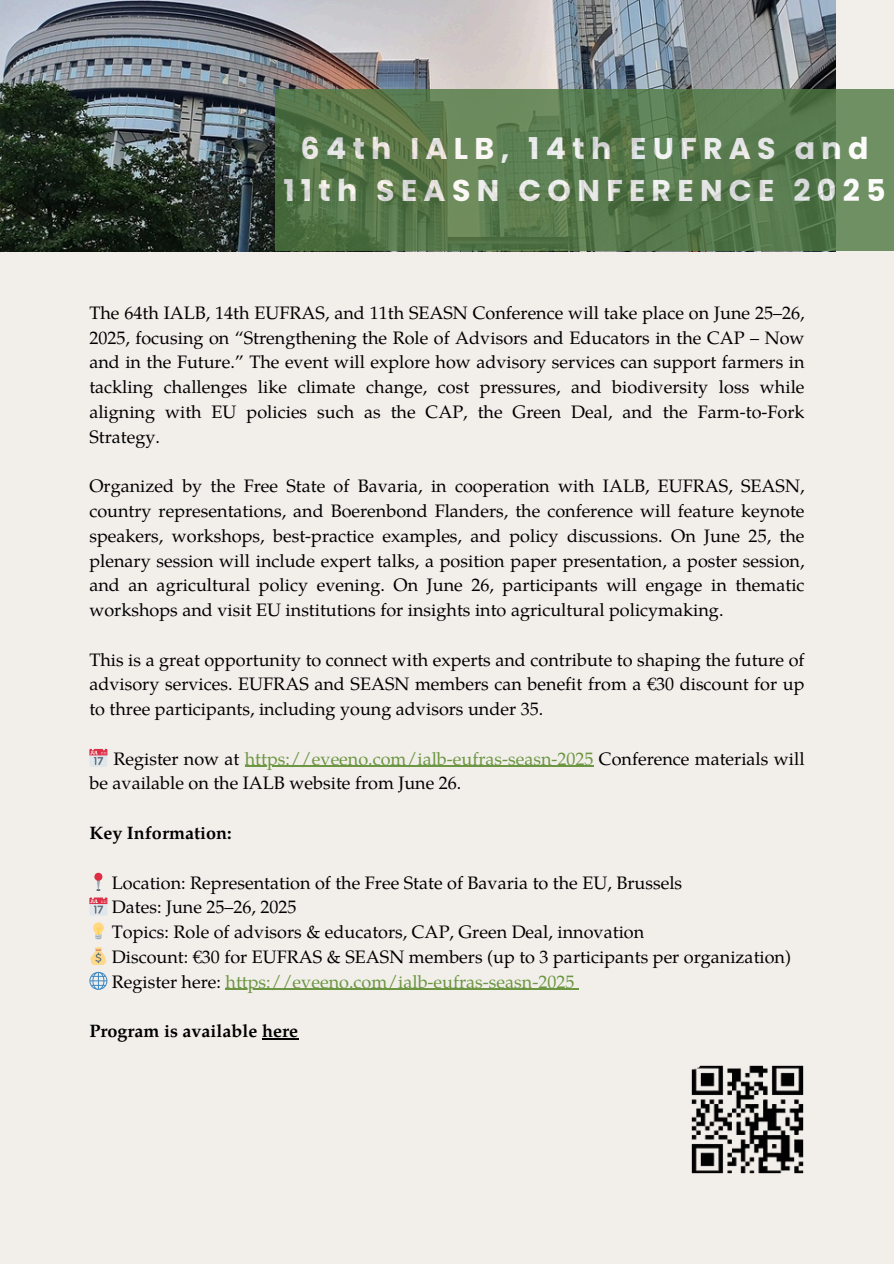
<style>
.page{position:relative;width:894px;height:1264px;background:#fff}
.page>*{position:absolute;margin:0;border:0;box-sizing:border-box;transform-origin:0 0}
.t1{font:700 30px/41.7px "Poppins";letter-spacing:.21em;color:#fff;text-align:center}
.t2{font:18px/24.8px "Te X Gyre Pagella";color:#000;text-align:justify}
.t3{font:18px "Te X Gyre Pagella";color:#6c9642}
.t4{font:700 18px "Te X Gyre Pagella";color:#000}
.s1{color:#000}
</style>
<div class="page">
<div style="left:0;top:0;width:893px;height:1263px;background:#f2efeb"></div>
<img style="left:0;top:0;width:835px;height:251px">
<svg style="left:275px;top:89px;width:618px;height:162px;background:#5a7b4e"></svg>
<svg style="left:89px;top:749px;width:18px;height:18px"></svg>
<hr style="left:245px;top:765px;width:348px;height:2px;background:#6c9642">
<svg style="left:94px;top:872px;width:8px;height:18px"></svg>
<svg style="left:89px;top:897px;width:18px;height:18px"></svg>
<svg style="left:93px;top:922px;width:11px;height:17px"></svg>
<svg style="left:90px;top:947px;width:16px;height:18px"></svg>
<svg style="left:89px;top:971px;width:18px;height:18px"></svg>
<hr style="left:225px;top:988px;width:349px;height:1px;background:#6c9642">
<hr style="left:262px;top:1038px;width:36px;height:1px;background:#000">
<img style="left:691px;top:1065px;width:112px;height:109px">
<h1 class="t1" style="left:283px;top:128px;width:603px">64th IALB, 14th EUFRAS and<br>11th SEASN CONFERENCE 2025</h1>
<p class="t2" style="left:89px;top:299px;width:716px">The 64th IALB, 14th EUFRAS, and 11th SEASN Conference will take place on June 25–26, 2025, focusing on “Strengthening the Role of Advisors and Educators in the CAP – Now and in the Future.” The event will explore how advisory services can support farmers in tackling challenges like climate change, cost pressures, and biodiversity loss while aligning with EU policies such as the CAP, the Green Deal, and the Farm-to-Fork Strategy.</p>
<p class="t2" style="left:89px;top:472px;width:716px">Organized by the Free State of Bavaria, in cooperation with IALB, EUFRAS, SEASN, country representations, and Boerenbond Flanders, the conference will feature keynote speakers, workshops, best-practice examples, and policy discussions. On June 25, the plenary session will include expert talks, a position paper presentation, a poster session, and an agricultural policy evening. On June 26, participants will engage in thematic workshops and visit EU institutions for insights into agricultural policymaking.</p>
<p class="t2" style="left:89px;top:646px;width:716px">This is a great opportunity to connect with experts and contribute to shaping the future of advisory services. EUFRAS and SEASN members can benefit from a €30 discount for up to three participants, including young advisors under 35.</p>
<p class="t3" style="left:113px;top:745px;width:692px"><span class="s1">Register now at</span> https://eveeno.com/ialb-eufras-seasn-2025 <span class="s1">Conference materials will</span></p>
<p class="t2" style="left:89px;top:769px;width:373px">be available on the IALB website from June 26.</p>
<p class="t4" style="left:89px;top:819px;width:144px">Key Information:</p>
<p class="t2" style="left:112px;top:868px;width:571px">Location: Representation of the Free State of Bavaria to the EU, Brussels</p>
<p class="t2" style="left:112px;top:893px;width:186px">Dates: June 25–26, 2025</p>
<p class="t2" style="left:112px;top:918px;width:533px">Topics: Role of advisors &amp; educators, CAP, Green Deal, innovation</p>
<p class="t2" style="left:112px;top:943px;width:680px">Discount: €30 for EUFRAS &amp; SEASN members (up to 3 participants per organization)</p>
<p class="t3" style="left:112px;top:967px;width:464px"><span class="s1">Register here:</span> https://eveeno.com/ialb-eufras-seasn-2025</p>
<p class="t4" style="left:89px;top:1017px;width:210px">Program is available here</p>
</div>
